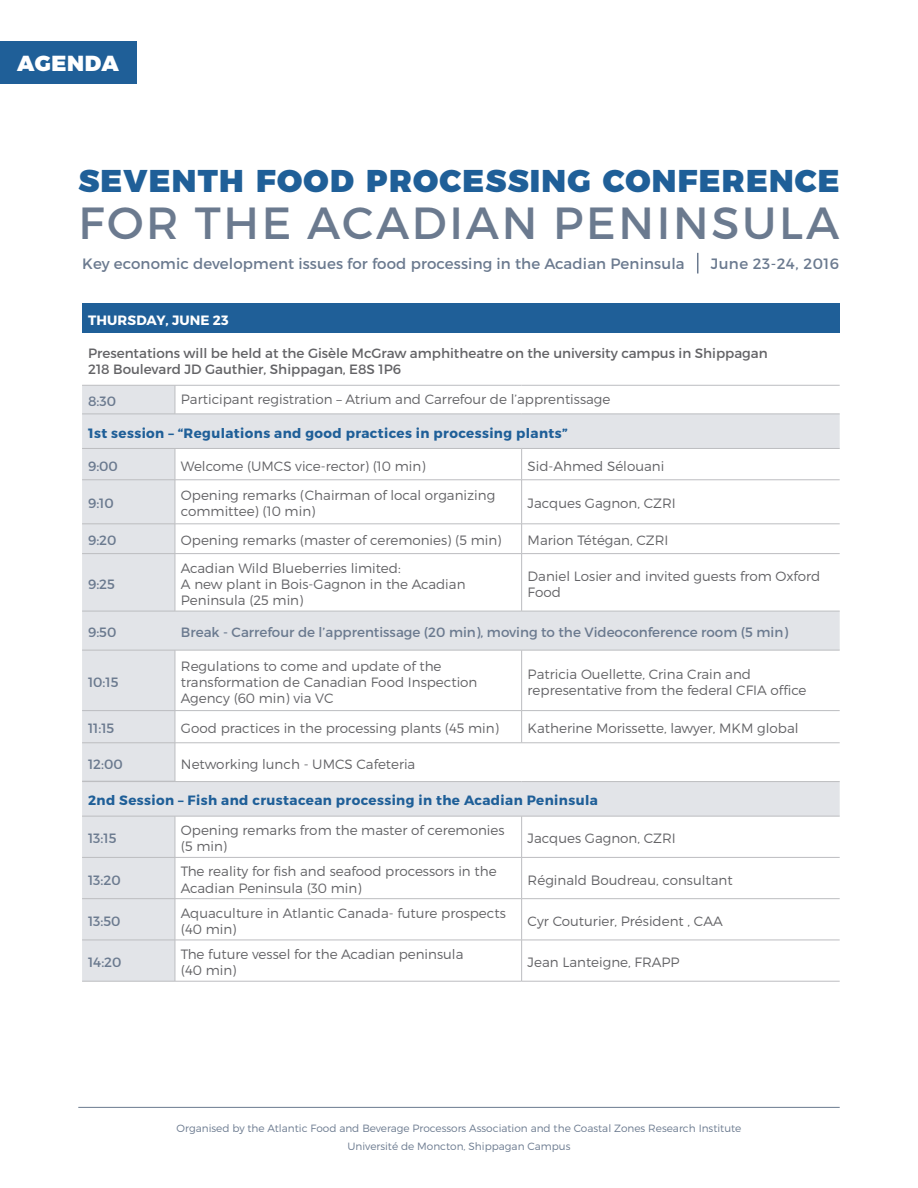
<style>
.page{position:relative;width:918px;height:1188px;background:#fff}
.page>*{position:absolute;margin:0;border:0;box-sizing:border-box;transform-origin:0 0}
.t1{font:45px "Montserrat";letter-spacing:.06em;color:#6b7a8f}
.t2{font:900 31.5px "Montserrat";letter-spacing:.04em;color:#1f5f98}
.t3{font:900 21.75px "Montserrat";letter-spacing:.03em;color:#fff}
.t4{font:15px "Montserrat";letter-spacing:.01em;color:#6b7a8f}
.t5{font:15px "Montserrat";letter-spacing:.03em;color:#6b7a8f}
.t6{font:300 13.5px/16.2px "Montserrat";color:#636366}
.t7{font:13.5px "Montserrat";color:#6b7a8f}
.t8{font:13.5px/16.2px "Montserrat";color:#636366}
.t9{font:700 13.5px "Montserrat";letter-spacing:.03em;color:#1f5f98}
.t10{font:700 13.5px "Montserrat";letter-spacing:.01em;color:#fff}
.t11{font:300 10.5px/18px "Montserrat";color:#6b7a8f;text-align:center}
</style>
<div class="page">
<div style="left:0;top:41px;width:136px;height:42px;background:#1f5f98"></div>
<svg style="left:697px;top:253px;width:1px;height:20px"></svg>
<hr style="left:78px;top:1107px;width:762px;height:1px;background:#6b7a8f">
<div style="left:82px;top:304px;width:758px;height:29px;background:#1f5f98"></div>
<svg style="left:82px;top:386px;width:758px;height:395px"></svg>
<hr style="left:175px;top:385px;width:347px;height:1px;background:#bcbdc0">
<svg style="left:175px;top:386px;width:1px;height:28px"></svg>
<hr style="left:522px;top:385px;width:318px;height:1px;background:#bcbdc0">
<hr style="left:175px;top:449px;width:1px;height:31px;background:#bcbdc0">
<hr style="left:521px;top:449px;width:1px;height:31px;background:#bcbdc0">
<hr style="left:175px;top:480px;width:1px;height:44px;background:#bcbdc0">
<hr style="left:521px;top:480px;width:1px;height:44px;background:#bcbdc0">
<svg style="left:175px;top:525px;width:1px;height:28px"></svg>
<svg style="left:521px;top:525px;width:1px;height:28px"></svg>
<hr style="left:175px;top:554px;width:1px;height:57px;background:#bcbdc0">
<hr style="left:521px;top:554px;width:1px;height:57px;background:#bcbdc0">
<hr style="left:175px;top:650px;width:1px;height:60px;background:#bcbdc0">
<hr style="left:521px;top:650px;width:1px;height:60px;background:#bcbdc0">
<hr style="left:175px;top:711px;width:1px;height:32px;background:#bcbdc0">
<hr style="left:521px;top:711px;width:1px;height:32px;background:#bcbdc0">
<hr style="left:175px;top:480px;width:347px;height:1px;background:#bcbdc0">
<hr style="left:522px;top:480px;width:318px;height:1px;background:#bcbdc0">
<hr style="left:175px;top:524px;width:347px;height:1px;background:#bcbdc0">
<hr style="left:522px;top:524px;width:318px;height:1px;background:#bcbdc0">
<hr style="left:175px;top:553px;width:347px;height:1px;background:#bcbdc0">
<hr style="left:522px;top:553px;width:318px;height:1px;background:#bcbdc0">
<hr style="left:175px;top:710px;width:347px;height:1px;background:#bcbdc0">
<hr style="left:522px;top:710px;width:318px;height:1px;background:#bcbdc0">
<hr style="left:175px;top:743px;width:347px;height:1px;background:#bcbdc0">
<hr style="left:175px;top:743px;width:1px;height:38px;background:#bcbdc0">
<hr style="left:522px;top:743px;width:318px;height:1px;background:#bcbdc0">
<hr style="left:82px;top:385px;width:93px;height:1px;background:#bcbdc0">
<hr style="left:82px;top:480px;width:93px;height:1px;background:#bcbdc0">
<hr style="left:82px;top:524px;width:93px;height:1px;background:#bcbdc0">
<hr style="left:82px;top:553px;width:93px;height:1px;background:#bcbdc0">
<hr style="left:82px;top:611px;width:93px;height:1px;background:#bcbdc0">
<hr style="left:82px;top:650px;width:93px;height:1px;background:#bcbdc0">
<hr style="left:82px;top:710px;width:93px;height:1px;background:#bcbdc0">
<hr style="left:82px;top:743px;width:93px;height:1px;background:#bcbdc0">
<hr style="left:175px;top:611px;width:347px;height:1px;background:#bcbdc0">
<hr style="left:522px;top:611px;width:318px;height:1px;background:#bcbdc0">
<hr style="left:175px;top:650px;width:347px;height:1px;background:#bcbdc0">
<hr style="left:522px;top:650px;width:318px;height:1px;background:#bcbdc0">
<hr style="left:82px;top:414px;width:93px;height:1px;background:#bcbdc0">
<hr style="left:175px;top:414px;width:347px;height:1px;background:#bcbdc0">
<hr style="left:522px;top:414px;width:318px;height:1px;background:#bcbdc0">
<hr style="left:82px;top:448px;width:93px;height:1px;background:#bcbdc0">
<hr style="left:175px;top:448px;width:347px;height:1px;background:#bcbdc0">
<hr style="left:522px;top:448px;width:318px;height:1px;background:#bcbdc0">
<svg style="left:82px;top:782px;width:758px;height:199px"></svg>
<hr style="left:82px;top:781px;width:93px;height:1px;background:#bcbdc0">
<hr style="left:175px;top:781px;width:347px;height:1px;background:#bcbdc0">
<hr style="left:522px;top:781px;width:318px;height:1px;background:#bcbdc0">
<hr style="left:175px;top:816px;width:347px;height:1px;background:#bcbdc0">
<hr style="left:175px;top:816px;width:1px;height:41px;background:#bcbdc0">
<hr style="left:522px;top:816px;width:318px;height:1px;background:#bcbdc0">
<hr style="left:521px;top:816px;width:1px;height:41px;background:#bcbdc0">
<hr style="left:175px;top:858px;width:1px;height:40px;background:#bcbdc0">
<hr style="left:521px;top:858px;width:1px;height:40px;background:#bcbdc0">
<hr style="left:175px;top:899px;width:1px;height:41px;background:#bcbdc0">
<hr style="left:521px;top:899px;width:1px;height:41px;background:#bcbdc0">
<hr style="left:175px;top:940px;width:1px;height:41px;background:#bcbdc0">
<hr style="left:521px;top:940px;width:1px;height:41px;background:#bcbdc0">
<hr style="left:82px;top:816px;width:93px;height:1px;background:#bcbdc0">
<hr style="left:82px;top:857px;width:93px;height:1px;background:#bcbdc0">
<hr style="left:82px;top:898px;width:93px;height:1px;background:#bcbdc0">
<hr style="left:82px;top:940px;width:93px;height:1px;background:#bcbdc0">
<hr style="left:82px;top:981px;width:93px;height:1px;background:#bcbdc0">
<hr style="left:175px;top:857px;width:347px;height:1px;background:#bcbdc0">
<hr style="left:522px;top:857px;width:318px;height:1px;background:#bcbdc0">
<hr style="left:175px;top:898px;width:347px;height:1px;background:#bcbdc0">
<hr style="left:522px;top:898px;width:318px;height:1px;background:#bcbdc0">
<hr style="left:175px;top:940px;width:347px;height:1px;background:#bcbdc0">
<hr style="left:522px;top:940px;width:318px;height:1px;background:#bcbdc0">
<hr style="left:175px;top:981px;width:347px;height:1px;background:#bcbdc0">
<hr style="left:522px;top:981px;width:318px;height:1px;background:#bcbdc0">
<h3 class="t3" style="left:17px;top:50px;width:103px">AGENDA</h3>
<h2 class="t2" style="left:78px;top:162px;width:763px">SEVENTH FOOD PROCESSING CONFERENCE</h2>
<h1 class="t1" style="left:79px;top:195px;width:762px">FOR THE ACADIAN PENINSULA</h1>
<p class="t4" style="left:82px;top:254px;width:604px">Key economic development issues for food processing in the Acadian Peninsula</p>
<p class="t5" style="left:711px;top:254px;width:130px">June 23-24, 2016</p>
<p class="t10" style="left:88px;top:312px;width:142px">THURSDAY, JUNE 23</p>
<p class="t8" style="left:88px;top:345px;width:681px">Presentations will be held at the Gisèle McGraw amphitheatre on the university campus in Shippagan<br>218 Boulevard JD Gauthier, Shippagan, E8S 1P6</p>
<p class="t7" style="left:88px;top:393px;width:29px">8:30</p>
<p class="t6" style="left:181px;top:391px;width:431px">Participant registration – Atrium and Carrefour de l’apprentissage</p>
<p class="t9" style="left:88px;top:425px;width:481px">1st session – “Regulations and good practices in processing plants”</p>
<p class="t7" style="left:88px;top:458px;width:31px">9:00</p>
<p class="t6" style="left:181px;top:458px;width:246px">Welcome (UMCS vice-rector) (10 min)</p>
<p class="t6" style="left:528px;top:458px;width:138px">Sid-Ahmed Sélouani</p>
<p class="t7" style="left:88px;top:495px;width:27px">9:10</p>
<p class="t6" style="left:181px;top:487px;width:316px">Opening remarks (Chairman of local organizing committee) (10 min)</p>
<p class="t6" style="left:528px;top:495px;width:150px">Jacques Gagnon, CZRI</p>
<p class="t7" style="left:88px;top:532px;width:30px">9:20</p>
<p class="t6" style="left:181px;top:532px;width:322px">Opening remarks (master of ceremonies) (5 min)</p>
<p class="t6" style="left:528px;top:532px;width:142px">Marion Tétégan, CZRI</p>
<p class="t7" style="left:88px;top:576px;width:28px">9:25</p>
<p class="t6" style="left:181px;top:560px;width:286px">Acadian Wild Blueberries limited:<br>A new plant in Bois-Gagnon in the Acadian<br>Peninsula (25 min)</p>
<p class="t6" style="left:528px;top:568px;width:294px">Daniel Losier and invited guests from Oxford<br>Food</p>
<p class="t7" style="left:88px;top:624px;width:30px">9:50</p>
<p class="t7" style="left:181px;top:624px;width:609px">Break - Carrefour de l’apprentissage (20 min), moving to the Videoconference room (5 min)</p>
<p class="t7" style="left:88px;top:674px;width:32px">10:15</p>
<p class="t6" style="left:181px;top:658px;width:298px">Regulations to come and update of the transformation de Canadian Food Inspection<br>Agency (60 min) via VC</p>
<p class="t6" style="left:528px;top:666px;width:280px">Patricia Ouellette, Crina Crain and representative from the federal CFIA office</p>
<p class="t7" style="left:88px;top:720px;width:28px">11:15</p>
<p class="t6" style="left:181px;top:720px;width:320px">Good practices in the processing plants (45 min)</p>
<p class="t6" style="left:528px;top:720px;width:272px">Katherine Morissette, lawyer, MKM global</p>
<p class="t7" style="left:88px;top:755px;width:36px">12:00</p>
<p class="t6" style="left:181px;top:755px;width:236px">Networking lunch - UMCS Cafeteria</p>
<p class="t9" style="left:88px;top:792px;width:511px">2nd Session – Fish and crustacean processing in the Acadian Peninsula</p>
<p class="t7" style="left:88px;top:830px;width:30px">13:15</p>
<p class="t6" style="left:181px;top:822px;width:325px">Opening remarks from the master of ceremonies (5 min)</p>
<p class="t6" style="left:528px;top:830px;width:150px">Jacques Gagnon, CZRI</p>
<p class="t7" style="left:88px;top:871px;width:34px">13:20</p>
<p class="t6" style="left:181px;top:863px;width:317px">The reality for fish and seafood processors in the<br>Acadian Peninsula (30 min)</p>
<p class="t6" style="left:528px;top:871px;width:207px">Réginald Boudreau, consultant</p>
<p class="t7" style="left:88px;top:913px;width:34px">13:50</p>
<p class="t6" style="left:181px;top:905px;width:326px">Aquaculture in Atlantic Canada- future prospects (40 min)</p>
<p class="t6" style="left:528px;top:913px;width:197px">Cyr Couturier, Président , CAA</p>
<p class="t7" style="left:88px;top:954px;width:35px">14:20</p>
<p class="t6" style="left:181px;top:946px;width:284px">The future vessel for the Acadian peninsula (40 min)</p>
<p class="t6" style="left:528px;top:954px;width:153px">Jean Lanteigne, FRAPP</p>
<p class="t11" style="left:177px;top:1119px;width:566px">Organised by the Atlantic Food and Beverage Processors Association and the Coastal Zones Research Institute<br>Université de Moncton, Shippagan Campus</p>
</div>
